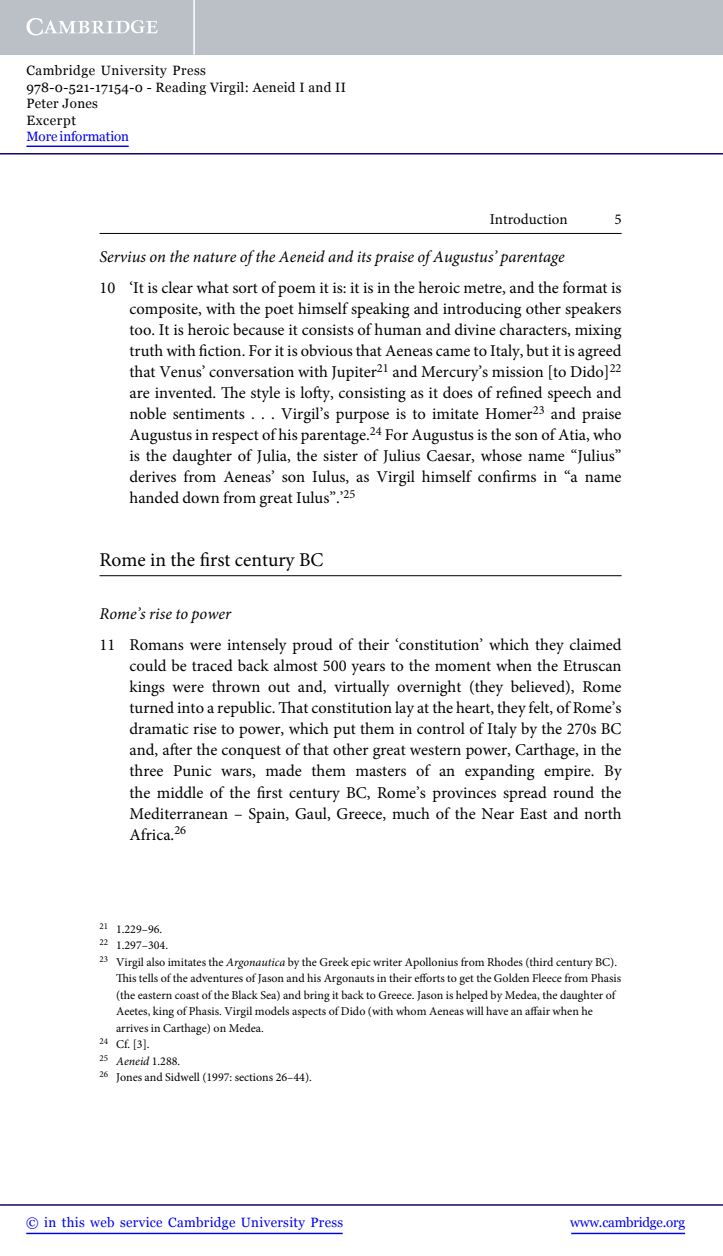
<style>
.page{position:relative;width:723px;height:1256px;background:#fff}
.page>*{position:absolute;margin:0;border:0;box-sizing:border-box;transform-origin:0 0}
.t1{font:19.5px "Minion Pro";color:#000}
.t2{font:16.5px/21px "Minion Pro";color:#000;text-align:justify}
.t3{font:italic 16.5px "Minion Pro";color:#000}
.t4{font:15px "Minion Pro";color:#000}
.t5{font:13.5px/16.4px "Georgia";letter-spacing:.025em;color:#000}
.t6{font:13.5px "Georgia";letter-spacing:.025em;color:#0000f1}
.t7{font:13.5px "Georgia";letter-spacing:-.015em;color:#0000f1}
.t8{font:13.5px "Georgia";letter-spacing:-.01em;color:#0000f1}
.t9{font:12px "Minion Pro";color:#000}
.t10{font:italic 12px "Minion Pro";color:#000}
.s1{font-style:italic}
.s2{font-style:normal}
</style>
<div class="page">
<hr style="left:100px;top:233px;width:522px;height:1px;background:#000">
<hr style="left:100px;top:575px;width:522px;height:1px;background:#000">
<div style="left:0;top:0;width:723px;height:55px;background:#bac0c6"></div>
<svg style="left:26px;top:18px;width:132px;height:17px"></svg>
<hr style="left:193px;top:0;width:2px;height:55px;background:#fff">
<hr style="left:0;top:153px;width:723px;height:1px;background:#150666">
<hr style="left:571px;top:1232px;width:114px;height:1px;background:#0000f1">
<hr style="left:0;top:1203px;width:723px;height:2px;background:#150666">
<hr style="left:26px;top:1232px;width:317px;height:1px;background:#0000f1">
<hr style="left:26px;top:145px;width:103px;height:2px;background:#0000f1">
<p class="t5" style="left:26px;top:63px;width:321px">Cambridge University Press<br>978-0-521-17154-0 - Reading Virgil: Aeneid I and II<br>Peter Jones<br>Excerpt</p>
<p class="t8" style="left:26px;top:128px;width:104px">More information</p>
<p class="t4" style="left:490px;top:213px;width:79px">Introduction</p>
<p class="t4" style="left:614px;top:213px;width:9px">5</p>
<p class="t3" style="left:100px;top:250px;width:467px">Servius on the nature of the Aeneid and its praise of Augustus’ parentage</p>
<p class="t2" style="left:130px;top:278px;width:494px;text-indent:-30px">10 ‘It is clear what sort of poem it is: it is in the heroic metre, and the format is composite, with the poet himself speaking and introducing other speakers too. It is heroic because it consists of human and divine characters, mixing truth with fiction. For it is obvious that Aeneas came to Italy, but it is agreed that Venus’ conversation with Jupiter<sup>21</sup> and Mercury’s mission [to Dido]<sup>22 </sup>are invented. The style is lofty, consisting as it does of refined speech and noble sentiments . . . Virgil’s purpose is to imitate Homer<sup>23</sup> and praise Augustus in respect of his parentage.<sup>24</sup> For Augustus is the son of Atia, who is the daughter of Julia, the sister of Julius Caesar, whose name “Julius” derives from Aeneas’ son Iulus, as Virgil himself confirms in “a name handed down from great Iulus”.’<sup>25</sup></p>
<p class="t1" style="left:100px;top:552px;width:225px">Rome in the first century BC</p>
<p class="t3" style="left:100px;top:607px;width:133px">Rome’s rise to power</p>
<p class="t2" style="left:130px;top:635px;width:494px;text-indent:-30px">11 Romans were intensely proud of their ‘constitution’ which they claimed could be traced back almost 500 years to the moment when the Etruscan kings were thrown out and, virtually overnight (they believed), Rome turned into a republic. That constitution lay at the heart, they felt, of Rome’s dramatic rise to power, which put them in control of Italy by the 270s BC and, after the conquest of that other great western power, Carthage, in the three Punic wars, made them masters of an expanding empire. By the middle of the first century BC, Rome’s provinces spread round the Mediterranean – Spain, Gaul, Greece, much of the Near East and north Africa.<sup>26</sup></p>
<p class="t9" style="left:100px;top:923px;width:64px"><sup>21</sup> 1.229–96.</p>
<p class="t9" style="left:100px;top:940px;width:70px"><sup>22</sup> 1.297–304.</p>
<p class="t9" style="left:100px;top:956px;width:519px"><sup>23</sup> Virgil also imitates the <span class="s1">Argonautica</span> by the Greek epic writer Apollonius from Rhodes (third century BC).</p>
<p class="t9" style="left:116px;top:973px;width:507px">This tells of the adventures of Jason and his Argonauts in their efforts to get the Golden Fleece from Phasis</p>
<p class="t9" style="left:116px;top:989px;width:501px">(the eastern coast of the Black Sea) and bring it back to Greece. Jason is helped by Medea, the daughter of</p>
<p class="t9" style="left:116px;top:1006px;width:478px">Aeetes, king of Phasis. Virgil models aspects of Dido (with whom Aeneas will have an affair when he</p>
<p class="t9" style="left:116px;top:1022px;width:149px">arrives in Carthage) on Medea.</p>
<p class="t9" style="left:100px;top:1039px;width:51px"><sup>24</sup> Cf. [3].</p>
<p class="t10" style="left:100px;top:1055px;width:82px"><sup>25</sup> Aeneid <span class="s2">1.288.</span></p>
<p class="t9" style="left:100px;top:1072px;width:214px"><sup>26</sup> Jones and Sidwell (1997: sections 26–44).</p>
<p class="t6" style="left:26px;top:1214px;width:319px">© in this web service Cambridge University Press</p>
<p class="t7" style="left:570px;top:1214px;width:117px">www.cambridge.org</p>
</div>
